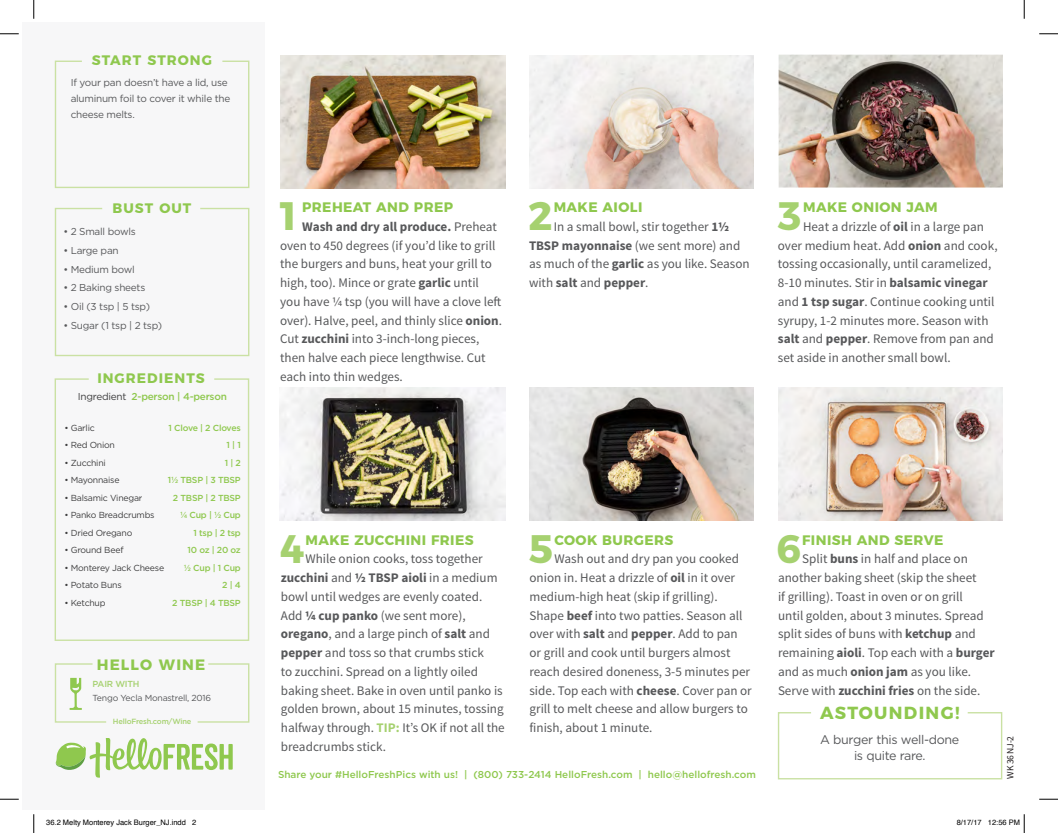
<style>
.page{position:relative;width:1058px;height:833px;background:#fff}
.page>*{position:absolute;margin:0;border:0;box-sizing:border-box;transform-origin:0 0}
.t1{font:700 39.62px "Montserrat";color:#a6d170}
.t2{font:700 17.5px "Montserrat";letter-spacing:.075em;color:#8fc84e}
.t3{font:700 15px "Montserrat";letter-spacing:.075em;color:#8fc84e}
.t4{font:700 13.75px "Montserrat";letter-spacing:.03em;color:#8fc84e}
.t5{font:700 13.75px "Montserrat";letter-spacing:.075em;color:#8fc84e}
.t6{font:13.12px/18.8px "Source Sans Pro";color:#57585a}
.t7{font:12.5px/16.8px "Gotham";letter-spacing:-.025em;color:#57585a;text-align:center}
.t8{font:10px/16.2px "Gotham";letter-spacing:-.025em;color:#57585a}
.t9{font:500 10px "Gotham";color:#8fc84e}
.t10{font:500 10px "Gotham";letter-spacing:-.025em;color:#8fc84e}
.t11{font:9.62px "Source Sans Pro";color:#231f20}
.t12{font:8.75px "Gotham";letter-spacing:-.025em;color:#3e3e3f}
.t13{font:500 8.75px/17.5px "Gotham";letter-spacing:-.025em;color:#8fc84e;text-align:right}
.t14{font:8.75px "Gotham";letter-spacing:-.025em;color:#57585a}
.t15{font:500 8.75px "Gotham";letter-spacing:-.025em;color:#a6d170}
.t16{font:7.5px "Helvetica";color:#000}
.t17{font:500 7.5px "Gotham";letter-spacing:-.025em;color:#a6d170}
.s1{font-weight:400;color:#3e3e3f}
.s2{font-weight:700}
.s3{font-weight:700;color:#a6d170}
</style>
<div class="page">
<div style="left:23px;top:23px;width:242px;height:787px;background:#f7f7f8"></div>
<img style="left:281px;top:55px;width:224px;height:133px">
<img style="left:529px;top:55px;width:225px;height:133px">
<img style="left:529px;top:387px;width:224px;height:133px">
<img style="left:280px;top:387px;width:225px;height:133px">
<img style="left:778px;top:55px;width:224px;height:132px">
<img style="left:778px;top:387px;width:224px;height:133px">
<svg style="left:54px;top:207px;width:196px;height:150px"></svg>
<svg style="left:54px;top:378px;width:196px;height:263px"></svg>
<svg style="left:54px;top:60px;width:196px;height:128px"></svg>
<svg style="left:54px;top:663px;width:53px;height:60px"></svg>
<svg style="left:197px;top:663px;width:53px;height:60px"></svg>
<svg style="left:56px;top:738px;width:177px;height:39px"></svg>
<svg style="left:777px;top:712px;width:226px;height:68px"></svg>
<svg style="left:0;top:33px;width:19px;height:2px"></svg>
<svg style="left:1039px;top:33px;width:19px;height:2px"></svg>
<svg style="left:0;top:798px;width:19px;height:2px"></svg>
<svg style="left:1039px;top:798px;width:19px;height:2px"></svg>
<svg style="left:33px;top:0;width:2px;height:19px"></svg>
<svg style="left:33px;top:814px;width:2px;height:19px"></svg>
<svg style="left:1023px;top:0;width:2px;height:19px"></svg>
<svg style="left:1023px;top:814px;width:2px;height:19px"></svg>
<p class="t5" style="left:92px;top:49px;width:122px">START STRONG</p>
<p class="t8" style="left:71px;top:74px;width:161px">If your pan doesn’t have a lid, use aluminum foil to cover it while the cheese melts.</p>
<p class="t4" style="left:112px;top:196px;width:80px">BUST OUT</p>
<p class="t8" style="left:63px;top:223px;width:74px">• 2 Small bowls</p>
<p class="t8" style="left:63px;top:242px;width:57px">• Large pan</p>
<p class="t8" style="left:63px;top:261px;width:73px">• Medium bowl</p>
<p class="t8" style="left:63px;top:279px;width:83px">• 2 Baking sheets</p>
<p class="t8" style="left:63px;top:298px;width:88px">• Oil (3 tsp | 5 tsp)</p>
<p class="t8" style="left:63px;top:317px;width:100px">• Sugar (1 tsp | 2 tsp)</p>
<p class="t5" style="left:97px;top:366px;width:109px">INGREDIENTS</p>
<p class="t10" style="left:78px;top:390px;width:151px"><span class="s1">Ingredient</span> 2-person | 4-person</p>
<p class="t13" style="left:168px;top:419px;width:75px">1 Clove | 2 Cloves<br>1 | 1<br>1 | 2<br>1½ TBSP | 3 TBSP<br>2 TBSP | 2 TBSP ¼ Cup | ½ Cup<br>1 tsp | 2 tsp<br>10 oz | 20 oz<br>½ Cup | 1 Cup<br>2 | 4<br>2 TBSP | 4 TBSP</p>
<p class="t12" style="left:64px;top:422px;width:32px">• Garlic</p>
<p class="t12" style="left:64px;top:439px;width:52px">• Red Onion</p>
<p class="t12" style="left:64px;top:457px;width:43px">• Zucchini</p>
<p class="t12" style="left:64px;top:474px;width:57px">• Mayonnaise</p>
<p class="t12" style="left:64px;top:492px;width:80px">• Balsamic Vinegar</p>
<p class="t12" style="left:64px;top:509px;width:92px">• Panko Breadcrumbs</p>
<p class="t12" style="left:64px;top:527px;width:69px">• Dried Oregano</p>
<p class="t12" style="left:64px;top:544px;width:61px">• Ground Beef</p>
<p class="t12" style="left:64px;top:562px;width:101px">• Monterey Jack Cheese</p>
<p class="t12" style="left:64px;top:579px;width:59px">• Potato Buns</p>
<p class="t12" style="left:64px;top:597px;width:43px">• Ketchup</p>
<p class="t3" style="left:97px;top:652px;width:110px">HELLO WINE</p>
<p class="t15" style="left:93px;top:678px;width:48px">PAIR WITH</p>
<p class="t17" style="left:113px;top:716px;width:80px">HelloFresh.com/Wine</p>
<p class="t14" style="left:93px;top:692px;width:120px">Tengo Yecla Monastrell, 2016</p>
<h1 class="t1" style="left:276px;top:183px;width:26px">1</h1>
<p class="t4" style="left:302px;top:196px;width:152px">PREHEAT AND PREP</p>
<p class="t6" style="left:280px;top:217px;width:223px;text-indent:22px"><span class="s2">Wash and dry all produce.</span> Preheat oven to 450 degrees (if you’d like to grill the burgers and buns, heat your grill to high, too). Mince or grate <span class="s2">garlic</span> until you have ¼ tsp (you will have a clove left over). Halve, peel, and thinly slice <span class="s2">onion</span>.<br>Cut <span class="s2">zucchini</span> into 3-inch-long pieces, then halve each piece lengthwise. Cut each into thin wedges.</p>
<h1 class="t1" style="left:528px;top:183px;width:26px">2</h1>
<p class="t4" style="left:553px;top:196px;width:90px">MAKE AIOLI</p>
<p class="t6" style="left:529px;top:217px;width:222px;text-indent:25px">In a small bowl, stir together <span class="s2">1½<br>TBSP mayonnaise</span> (we sent more) and as much of the <span class="s2">garlic</span> as you like. Season with <span class="s2">salt</span> and <span class="s2">pepper</span>.</p>
<h1 class="t1" style="left:777px;top:183px;width:24px">3</h1>
<p class="t4" style="left:803px;top:196px;width:136px">MAKE ONION JAM</p>
<p class="t6" style="left:778px;top:217px;width:221px;text-indent:25px">Heat a drizzle of <span class="s2">oil</span> in a large pan over medium heat. Add <span class="s2">onion</span> and cook, tossing occasionally, until caramelized, 8-10 minutes. Stir in <span class="s2">balsamic vinegar </span>and <span class="s2">1 tsp sugar</span>. Continue cooking until syrupy, 1-2 minutes more. Season with <span class="s2">salt</span> and <span class="s2">pepper</span>. Remove from pan and set aside in another small bowl.</p>
<h1 class="t1" style="left:280px;top:516px;width:26px">4</h1>
<p class="t4" style="left:305px;top:528px;width:170px">MAKE ZUCCHINI FRIES</p>
<p class="t6" style="left:281px;top:550px;width:225px;text-indent:25px">While onion cooks, toss together <span class="s2">zucchini</span> and <span class="s2">½ TBSP aioli</span> in a medium bowl until wedges are evenly coated.<br>Add <span class="s2">¼ cup panko</span> (we sent more), <span class="s2">oregano</span>, and a large pinch of <span class="s2">salt</span> and <span class="s2">pepper</span> and toss so that crumbs stick<br>to zucchini. Spread on a lightly oiled baking sheet. Bake in oven until panko is golden brown, about 15 minutes, tossing halfway through. <span class="s3">TIP:</span> It’s OK if not all the breadcrumbs stick.</p>
<h1 class="t1" style="left:529px;top:516px;width:26px">5</h1>
<p class="t4" style="left:554px;top:528px;width:120px">COOK BURGERS</p>
<p class="t6" style="left:529px;top:550px;width:224px;text-indent:25px">Wash out and dry pan you cooked onion in. Heat a drizzle of <span class="s2">oil</span> in it over medium-high heat (skip if grilling).<br>Shape <span class="s2">beef</span> into two patties. Season all over with <span class="s2">salt</span> and <span class="s2">pepper</span>. Add to pan or grill and cook until burgers almost reach desired doneness, 3-5 minutes per side. Top each with <span class="s2">cheese</span>. Cover pan or grill to melt cheese and allow burgers to finish, about 1 minute.</p>
<p class="t9" style="left:278px;top:767px;width:479px">Share your #HelloFreshPics with us! | (800) 733-2414 HelloFresh.com | hello@hellofresh.com</p>
<h1 class="t1" style="left:776px;top:516px;width:26px">6</h1>
<p class="t4" style="left:802px;top:528px;width:143px">FINISH AND SERVE</p>
<p class="t6" style="left:778px;top:550px;width:218px;text-indent:24px">Split <span class="s2">buns</span> in half and place on another baking sheet (skip the sheet<br>if grilling). Toast in oven or on grill<br>until golden, about 3 minutes. Spread split sides of buns with <span class="s2">ketchup</span> and remaining <span class="s2">aioli</span>. Top each with a <span class="s2">burger </span>and as much <span class="s2">onion jam</span> as you like.<br>Serve with <span class="s2">zucchini fries</span> on the side.</p>
<p class="t7" style="left:820px;top:730px;width:141px">A burger this well-done is quite rare.</p>
<h2 class="t2" style="left:820px;top:698px;width:141px">ASTOUNDING!</h2>
<p class="t11" style="left:1004px;top:778px;width:44px;rotate:-90deg">WK 36 NJ-2</p>
<p class="t16" style="left:46px;top:817px;width:152px">36.2 Melty Monterey Jack Burger_NJ.indd 2</p>
<p class="t16" style="left:956px;top:817px;width:65px">8/17/17 12:56 PM</p>
</div>
